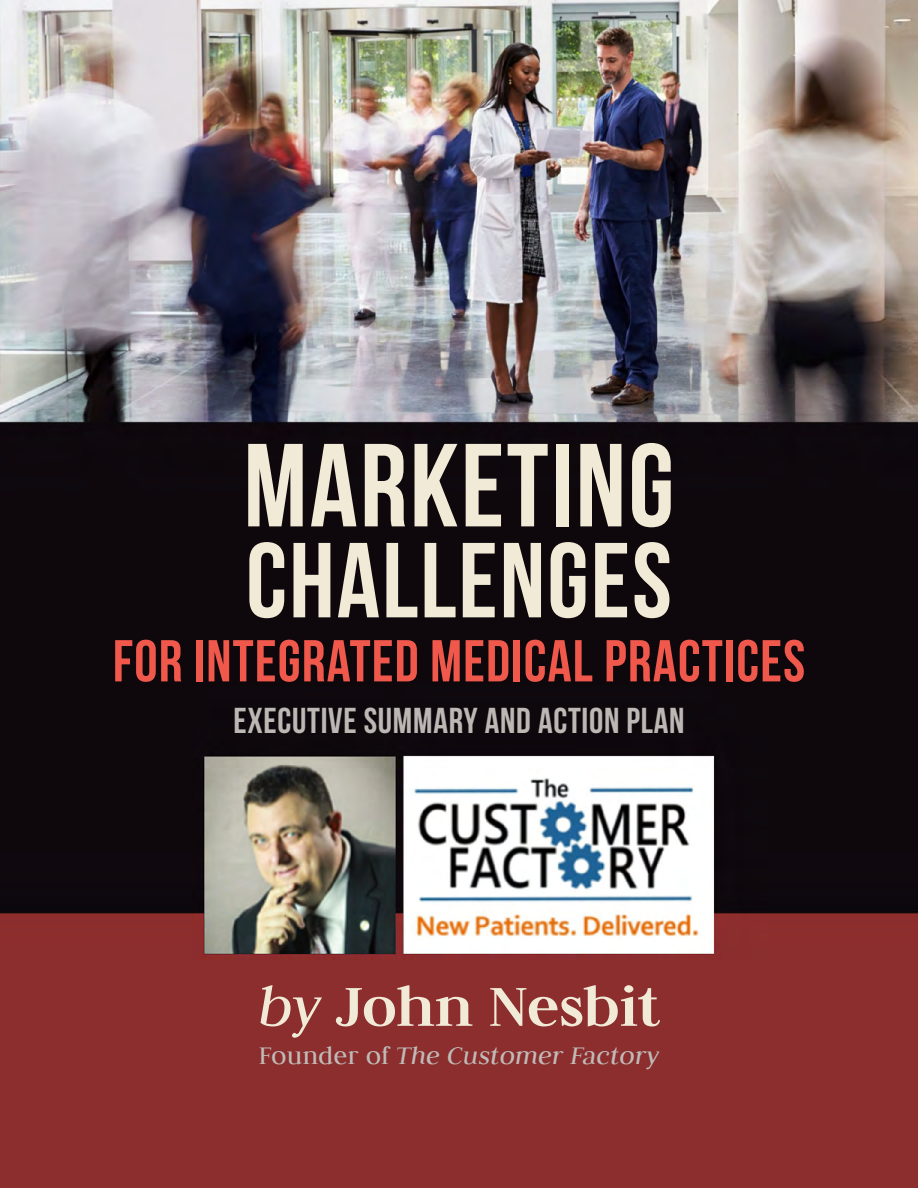
<style>
.page{position:relative;width:918px;height:1188px;background:#fff}
.page>*{position:absolute;margin:0;border:0;box-sizing:border-box;transform-origin:0 0}
.t1{font:700 117.9px "Bebas Neue";letter-spacing:.02em;color:#f0ead6}
.t2{font:700 106.35px "Bebas Neue";letter-spacing:.02em;color:#f0ead6}
.t3{font:700 64.5px "Judson";letter-spacing:-.005em;color:#f0ead6}
.t4{font:700 58.95px "Bebas Neue";letter-spacing:.02em;color:#f0584b}
.t5{font:700 36px "Bebas Neue";letter-spacing:.02em;color:#bdb8b4}
.t6{font:italic 28.5px "Judson";color:#c0bbb8}
.s1{font-weight:400;font-style:italic}
.s2{font-style:normal}
</style>
<div class="page">
<img style="left:0;top:0;width:918px;height:1188px">
<h1 class="t1" style="left:244px;top:421px;width:432px">MARKETING</h1>
<h2 class="t2" style="left:246px;top:522px;width:427px">CHALLENGES</h2>
<p class="t4" style="left:113px;top:629px;width:694px">FOR INTEGRATED MEDICAL PRACTICES</p>
<p class="t5" style="left:233px;top:700px;width:453px">EXECUTIVE SUMMARY AND ACTION PLAN</p>
<p class="t3" style="left:259px;top:967px;width:403px"><span class="s1">by</span> John Nesbit</p>
<p class="t6" style="left:259px;top:1038px;width:402px"><span class="s2">Founder of</span> The Customer Factory</p>
</div>
